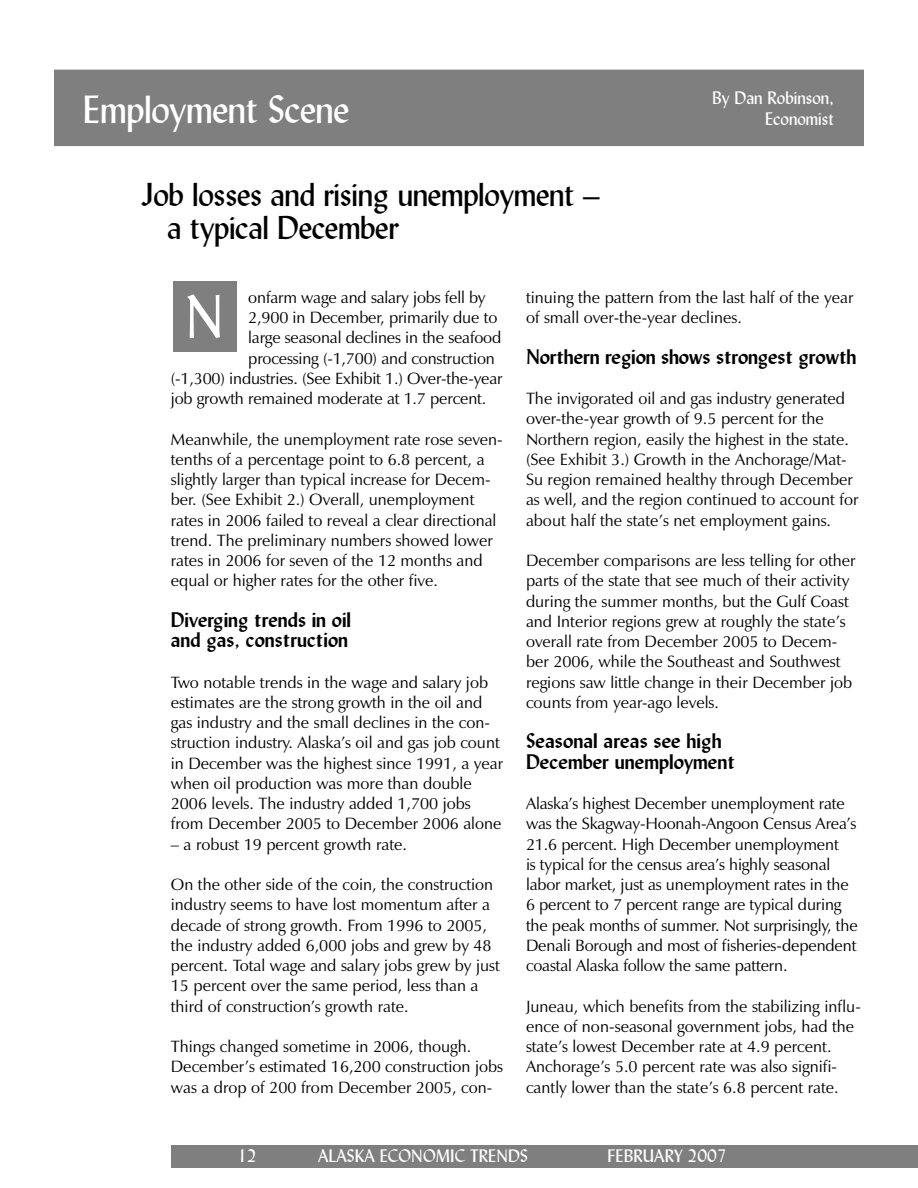
<style>
.page{position:relative;width:918px;height:1188px;background:#fff}
.page>*{position:absolute;margin:0;border:0;box-sizing:border-box;transform-origin:0 0}
.t1{font:60px "Lydian BT";color:#fff}
.t2{font:39px "Lydian BT";letter-spacing:-.01em;color:#fff}
.t3{font:33px/33px "Lydian BT";letter-spacing:-.01em;color:#000}
.t4{font:700 21px/20.2px "Lydian BT";color:#000}
.t5{font:18px/21.6px "Lydian BT";color:#fff;text-align:right}
.t6{font:16.5px/20.2px "Zapf Humanist 601 BT";color:#000}
</style>
<div class="page">
<div style="left:172px;top:1145px;width:746px;height:23px;background:#7f7f7f"></div>
<div style="left:55px;top:70px;width:808px;height:75px;background:#7f7f7f"></div>
<div style="left:54px;top:70px;width:810px;height:76px;border:2px solid #7f7f7f"></div>
<div style="left:173px;top:281px;width:64px;height:70px;background:#7f7f7f"></div>
<h2 class="t2" style="left:83px;top:85px;width:268px">Employment Scene</h2>
<p class="t5" style="left:712px;top:87px;width:124px">By Dan Robinson,<br>Economist</p>
<h3 class="t3" style="left:167px;top:177px;width:434px;text-indent:-26px">Job losses and rising unemployment – a typical December</h3>
<h1 class="t1" style="left:185px;top:280px;width:41px">N</h1>
<p class="t6" style="left:248px;top:289px;width:239px">onfarm wage and salary jobs fell by</p>
<p class="t6" style="left:248px;top:309px;width:251px">2,900 in December, primarily due to</p>
<p class="t6" style="left:248px;top:329px;width:255px">large seasonal declines in the seafood</p>
<p class="t6" style="left:248px;top:350px;width:248px">processing (-1,700) and construction</p>
<p class="t6" style="left:171px;top:370px;width:333px">(-1,300) industries. (See Exhibit 1.) Over-the-year</p>
<p class="t6" style="left:171px;top:390px;width:317px">job growth remained moderate at 1.7 percent.</p>
<p class="t6" style="left:171px;top:431px;width:333px">Meanwhile, the unemployment rate rose seven&shy;tenths of a percentage point to 6.8 percent, a slightly larger than typical increase for Decem&shy;ber. (See Exhibit 2.) Overall, unemployment rates in 2006 failed to reveal a clear directional trend. The preliminary numbers showed lower rates in 2006 for seven of the 12 months and equal or higher rates for the other five.</p>
<p class="t4" style="left:171px;top:609px;width:182px">Diverging trends in oil and gas, construction</p>
<p class="t6" style="left:171px;top:674px;width:334px">Two notable trends in the wage and salary job estimates are the strong growth in the oil and gas industry and the small declines in the con&shy;struction industry. Alaska’s oil and gas job count in December was the highest since 1991, a year when oil production was more than double 2006 levels. The industry added 1,700 jobs from December 2005 to December 2006 alone</p>
<p class="t6" style="left:171px;top:836px;width:238px">– a robust 19 percent growth rate.</p>
<p class="t6" style="left:171px;top:876px;width:331px">On the other side of the coin, the construction industry seems to have lost momentum after a decade of strong growth. From 1996 to 2005, the industry added 6,000 jobs and grew by 48 percent. Total wage and salary jobs grew by just 15 percent over the same period, less than a third of construction’s growth rate.</p>
<p class="t6" style="left:171px;top:1038px;width:334px">Things changed sometime in 2006, though.<br>December’s estimated 16,200 construction jobs was a drop of 200 from December 2005, con-</p>
<p class="t6" style="left:526px;top:289px;width:329px">tinuing the pattern from the last half of the year of small over-the-year declines.</p>
<p class="t4" style="left:526px;top:346px;width:332px">Northern region shows strongest growth</p>
<p class="t6" style="left:526px;top:390px;width:334px">The invigorated oil and gas industry generated over-the-year growth of 9.5 percent for the Northern region, easily the highest in the state. (See Exhibit 3.) Growth in the Anchorage/Mat-Su region remained healthy through December as well, and the region continued to account for about half the state’s net employment gains.</p>
<p class="t6" style="left:526px;top:552px;width:331px">December comparisons are less telling for other parts of the state that see much of their activity during the summer months, but the Gulf Coast and Interior regions grew at roughly the state’s overall rate from December 2005 to Decem&shy;ber 2006, while the Southeast and Southwest regions saw little change in their December job counts from year-ago levels.</p>
<p class="t4" style="left:526px;top:731px;width:211px">Seasonal areas see high<br>December unemployment</p>
<p class="t6" style="left:526px;top:795px;width:333px">Alaska’s highest December unemployment rate was the Skagway-Hoonah-Angoon Census Area’s 21.6 percent. High December unemployment<br>is typical for the census area’s highly seasonal labor market, just as unemployment rates in the 6 percent to 7 percent range are typical during the peak months of summer. Not surprisingly, the Denali Borough and most of fisheries-dependent coastal Alaska follow the same pattern.</p>
<p class="t6" style="left:526px;top:998px;width:336px">Juneau, which benefits from the stabilizing influ&shy;ence of non-seasonal government jobs, had the state’s lowest December rate at 4.9 percent.<br>Anchorage’s 5.0 percent rate was also signifi&shy;cantly lower than the state’s 6.8 percent rate.</p>
<p class="t5" style="left:237px;top:1145px;width:21px">12</p>
<p class="t5" style="left:318px;top:1145px;width:211px">ALASKA ECONOMIC TRENDS</p>
<p class="t5" style="left:608px;top:1145px;width:121px">FEBRUARY 2007</p>
</div>
